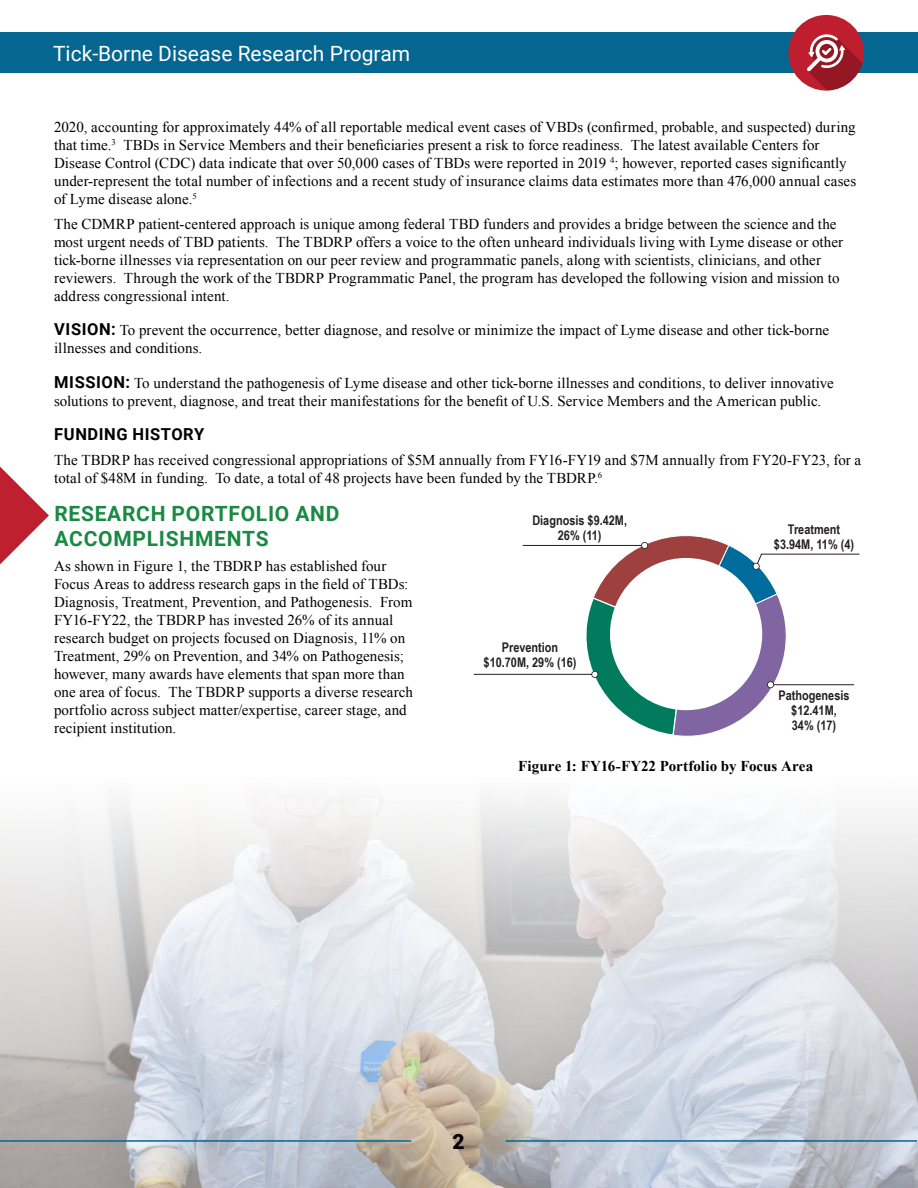
<style>
.page{position:relative;width:918px;height:1188px;background:#fff}
.page>*{position:absolute;margin:0;border:0;box-sizing:border-box;transform-origin:0 0}
.title_level_1{font:700 21px/25.2px "Roboto";letter-spacing:.035em;color:#1a8943}
.t1{font:21px "Roboto";color:#fff}
.t2{font:900 21px "Roboto";color:#000}
.title_level_2{font:700 16.5px "Roboto";letter-spacing:.035em;color:#000}
.body_text{font:15px/18px "Times New Roman";letter-spacing:.005em;color:#000}
.title_level_2-2{font:15px/18px "Times New Roman";letter-spacing:.005em;color:#000}
.figure_caption{font:700 15px "Times New Roman";color:#000}
.t3{font:700 13.35px/15px "Arial Narrow";color:#231f20;text-align:center}
.s1{font-family:"Roboto";font-weight:700;font-size:16.5px}
</style>
<div class="page">
<img style="left:0;top:796px;width:918px;height:392px">
<div style="left:0;top:32px;width:918px;height:41px;background:#056791"></div>
<hr style="left:0;top:1140px;width:411px;height:2px;background:#056791">
<hr style="left:506px;top:1140px;width:411px;height:2px;background:#056791">
<div style="left:788px;top:15px;width:76px;height:76px;background:#be1e2d;border-radius:50%"></div>
<svg style="left:807px;top:34px;width:56px;height:57px"></svg>
<svg style="left:0;top:467px;width:49px;height:97px"></svg>
<hr style="left:523px;top:545px;width:122px;height:1px;background:#231f20">
<hr style="left:474px;top:674px;width:121px;height:1px;background:#231f20">
<svg style="left:579px;top:535px;width:281px;height:201px"></svg>
<p class="t1" style="left:53px;top:39px;width:359px">Tick-Borne Disease Research Program</p>
<p class="body_text" style="left:54px;top:118px;width:804px">2020, accounting for approximately 44% of all reportable medical event cases of VBDs (confirmed, probable, and suspected) during that time.<sup>3</sup> TBDs in Service Members and their beneficiaries present a risk to force readiness. The latest available Centers for Disease Control (CDC) data indicate that over 50,000 cases of TBDs were reported in 2019 <sup>4</sup>; however, reported cases significantly under-represent the total number of infections and a recent study of insurance claims data estimates more than 476,000 annual cases of Lyme disease alone.<sup>5</sup></p>
<p class="body_text" style="left:54px;top:214px;width:791px">The CDMRP patient-centered approach is unique among federal TBD funders and provides a bridge between the science and the most urgent needs of TBD patients. The TBDRP offers a voice to the often unheard individuals living with Lyme disease or other tick-borne illnesses via representation on our peer review and programmatic panels, along with scientists, clinicians, and other reviewers. Through the work of the TBDRP Programmatic Panel, the program has developed the following vision and mission to address congressional intent.</p>
<p class="title_level_2-2" style="left:54px;top:321px;width:777px"><span class="s1">VISION:</span> To prevent the occurrence, better diagnose, and resolve or minimize the impact of Lyme disease and other tick-borne illnesses and conditions.</p>
<p class="title_level_2-2" style="left:54px;top:373px;width:781px"><span class="s1">MISSION:</span> To understand the pathogenesis of Lyme disease and other tick-borne illnesses and conditions, to deliver innovative solutions to prevent, diagnose, and treat their manifestations for the benefit of U.S. Service Members and the American public.</p>
<p class="title_level_2" style="left:54px;top:423px;width:151px">FUNDING HISTORY</p>
<p class="body_text" style="left:54px;top:451px;width:809px">The TBDRP has received congressional appropriations of $5M annually from FY16-FY19 and $7M annually from FY20-FY23, for a total of $48M in funding. To date, a total of 48 projects have been funded by the TBDRP.<sup>6</sup></p>
<p class="title_level_1" style="left:54px;top:500px;width:287px">RESEARCH PORTFOLIO AND<br>ACCOMPLISHMENTS</p>
<p class="body_text" style="left:54px;top:557px;width:360px">As shown in Figure 1, the TBDRP has established four Focus Areas to address research gaps in the field of TBDs:<br>Diagnosis, Treatment, Prevention, and Pathogenesis. From FY16-FY22, the TBDRP has invested 26% of its annual research budget on projects focused on Diagnosis, 11% on Treatment, 29% on Prevention, and 34% on Pathogenesis; however, many awards have elements that span more than one area of focus. The TBDRP supports a diverse research portfolio across subject matter/expertise, career stage, and recipient institution.</p>
<p class="t3" style="left:532px;top:512px;width:96px">Diagnosis $9.42M,<br>26% (11)</p>
<p class="t3" style="left:484px;top:639px;width:94px">Prevention $10.70M, 29% (16)</p>
<p class="t3" style="left:774px;top:521px;width:82px">Treatment $3.94M, 11% (4)</p>
<p class="t3" style="left:779px;top:687px;width:73px">Pathogenesis $12.41M,<br>34% (17)</p>
<p class="figure_caption" style="left:518px;top:756px;width:297px">Figure 1: FY16-FY22 Portfolio by Focus Area</p>
<p class="t2" style="left:452px;top:1126px;width:14px">2</p>
</div>
